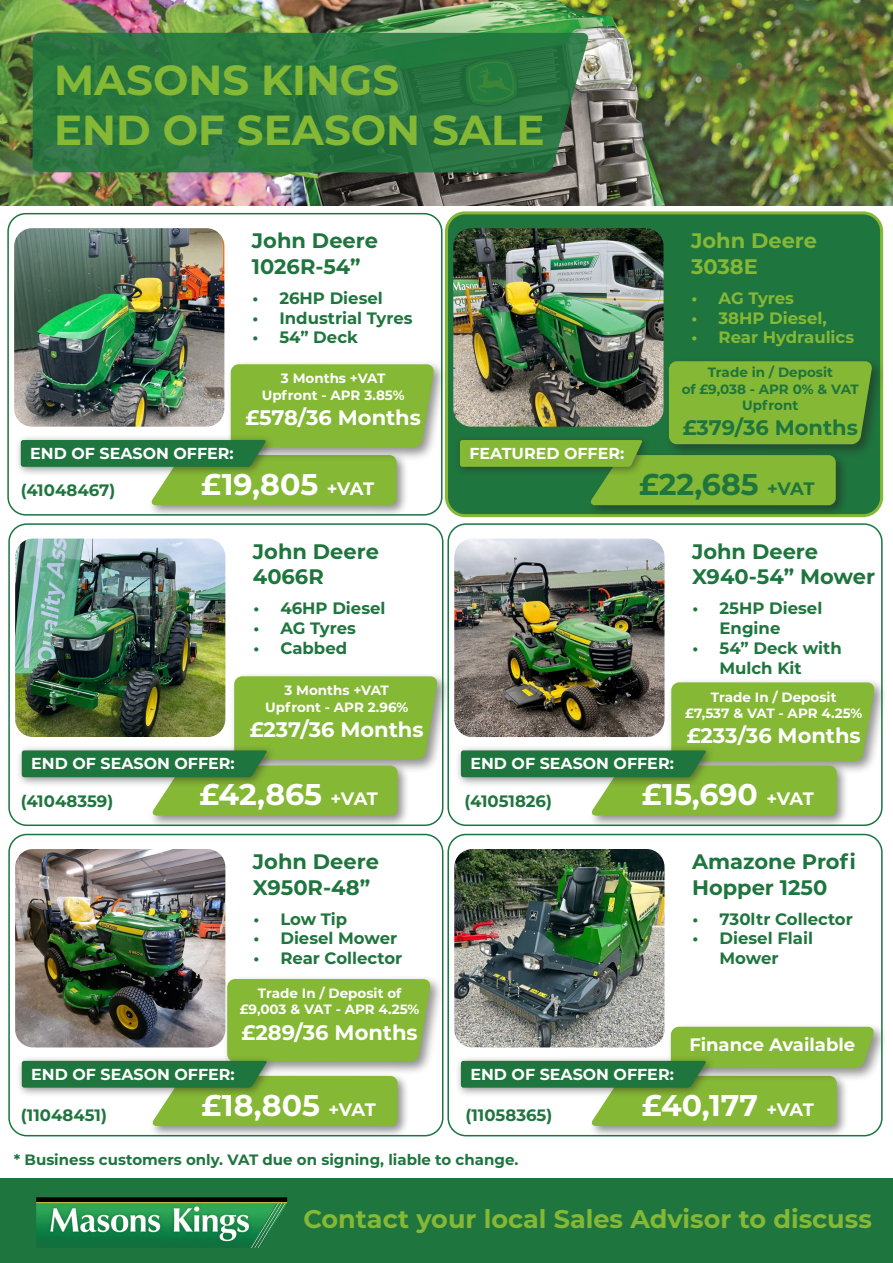
<style>
.page{position:relative;width:893px;height:1263px;background:#fff}
.page>*{position:absolute;margin:0;border:0;box-sizing:border-box;transform-origin:0 0}
.t1{font:700 42px "Montserrat";color:#85b835}
.t2{font:700 30px "Montserrat";color:#fff}
.t3{font:700 30px "Montserrat";color:#1f753e}
.t4{font:700 25.5px "Montserrat";color:#85b835}
.t5{font:700 21px/25.2px "Montserrat";color:#1f753e}
.t6{font:700 21px "Montserrat";color:#fff}
.t7{font:700 21px/25.2px "Montserrat";color:#85b835}
.t8{font:700 18px "Montserrat";color:#fff}
.t9{font:700 16.5px/19.8px "Montserrat";color:#1f753e}
.t10{font:700 16.5px "Montserrat";color:#85b835}
.t11{font:700 15.9px "Montserrat";color:#fff}
.t12{font:700 15px "Montserrat";color:#1f753e}
.t13{font:700 13.5px "Montserrat";color:#fff}
.t14{font:700 13.5px/16.2px "Montserrat";color:#1f753e;text-align:center}
.s1{font-size:18px}
</style>
<div class="page">
<div style="left:446px;top:213px;width:436px;height:303px;background:#1f753e;border-radius:19px"></div>
<div style="left:445px;top:211px;width:438px;height:306px;border:3px solid #85b835;border-radius:19px"></div>
<div style="left:223px;top:974px;width:221px;height:102px;background:#231f20;opacity:.5"></div>
<div style="left:667px;top:678px;width:221px;height:97px;background:#231f20;opacity:.5"></div>
<div style="left:230px;top:672px;width:221px;height:101px;background:#231f20;opacity:.5"></div>
<div style="left:664px;top:357px;width:221px;height:101px;background:#231f20;opacity:.5"></div>
<img style="left:14px;top:228px;width:210px;height:195px">
<div style="left:0;top:1178px;width:893px;height:85px;background:#1f753e"></div>
<img style="left:0;top:0;width:893px;height:205px">
<svg style="left:33px;top:33px;width:556px;height:139px;background:#2c7642"></svg>
<img style="left:36px;top:1197px;width:251px;height:51px">
<div style="left:148px;top:451px;width:261px;height:66px;background:#231f20;opacity:.5"></div>
<div style="left:226px;top:360px;width:221px;height:101px;background:#231f20;opacity:.5"></div>
<div style="left:14px;top:434px;width:261px;height:43px;background:#231f20;opacity:.5"></div>
<svg style="left:21px;top:364px;width:413px;height:141px;background:#87ac67"></svg>
<div style="left:7px;top:213px;width:435px;height:303px;border:2px solid #197542;border-radius:18px"></div>
<img style="left:453px;top:228px;width:210px;height:195px">
<div style="left:587px;top:451px;width:261px;height:66px;background:#231f20;opacity:.5"></div>
<div style="left:454px;top:434px;width:198px;height:43px;background:#1f713c"></div>
<svg style="left:460px;top:361px;width:412px;height:144px"></svg>
<img style="left:15px;top:539px;width:210px;height:194px">
<div style="left:149px;top:761px;width:261px;height:67px;background:#231f20;opacity:.5"></div>
<div style="left:15px;top:744px;width:261px;height:43px;background:#231f20;opacity:.5"></div>
<svg style="left:22px;top:676px;width:416px;height:140px"></svg>
<div style="left:8px;top:523px;width:435px;height:303px;border:2px solid #197542;border-radius:18px"></div>
<img style="left:454px;top:539px;width:210px;height:194px">
<div style="left:588px;top:761px;width:261px;height:67px;background:#231f20;opacity:.5"></div>
<div style="left:455px;top:744px;width:260px;height:43px;background:#231f20;opacity:.5"></div>
<svg style="left:461px;top:682px;width:414px;height:134px"></svg>
<div style="left:447px;top:523px;width:436px;height:303px;border:2px solid #197542;border-radius:18px"></div>
<img style="left:15px;top:849px;width:210px;height:195px">
<div style="left:149px;top:1072px;width:261px;height:66px;background:#231f20;opacity:.5"></div>
<div style="left:15px;top:1055px;width:261px;height:43px;background:#231f20;opacity:.5"></div>
<svg style="left:22px;top:979px;width:409px;height:147px;background:#87a765"></svg>
<div style="left:8px;top:834px;width:435px;height:302px;border:2px solid #197542;border-radius:18px"></div>
<img style="left:454px;top:849px;width:210px;height:195px">
<div style="left:588px;top:1072px;width:261px;height:66px;background:#231f20;opacity:.5"></div>
<div style="left:666px;top:1022px;width:221px;height:60px;background:#231f20;opacity:.5"></div>
<div style="left:455px;top:1055px;width:260px;height:43px;background:#231f20;opacity:.5"></div>
<svg style="left:461px;top:1027px;width:414px;height:99px"></svg>
<div style="left:447px;top:834px;width:436px;height:302px;border:2px solid #197542;border-radius:18px"></div>
<p class="t1" style="left:54px;top:49px;width:347px">MASONS KINGS</p>
<p class="t1" style="left:54px;top:100px;width:492px">END OF SEASON SALE</p>
<p class="t5" style="left:252px;top:227px;width:128px">John Deere</p>
<p class="t5" style="left:252px;top:253px;width:110px">1026R-54”</p>
<p class="t9" style="left:252px;top:287px;width:132px">• 26HP Diesel</p>
<p class="t9" style="left:252px;top:307px;width:162px">• Industrial Tyres</p>
<p class="t9" style="left:252px;top:327px;width:107px">• 54” Deck</p>
<p class="t11" style="left:30px;top:442px;width:205px">END OF SEASON OFFER:</p>
<p class="t13" style="left:281px;top:369px;width:106px">3 Months +VAT</p>
<p class="t13" style="left:262px;top:385px;width:144px">Upfront - APR 3.85%</p>
<p class="t6" style="left:245px;top:402px;width:177px">£578/36 Months</p>
<p class="t9" style="left:21px;top:479px;width:96px">(41048467)</p>
<p class="t2" style="left:201px;top:463px;width:174px">£19,805 <span class="s1">+VAT</span></p>
<p class="t5" style="left:253px;top:538px;width:128px">John Deere<br>4066R</p>
<p class="t9" style="left:253px;top:598px;width:134px">• 46HP Diesel</p>
<p class="t9" style="left:253px;top:617px;width:104px">• AG Tyres</p>
<p class="t9" style="left:253px;top:637px;width:95px">• Cabbed</p>
<p class="t13" style="left:284px;top:681px;width:106px">3 Months +VAT</p>
<p class="t13" style="left:265px;top:697px;width:145px">Upfront - APR 2.96%</p>
<p class="t6" style="left:250px;top:714px;width:175px">£237/36 Months</p>
<p class="t11" style="left:469px;top:442px;width:156px">FEATURED OFFER:</p>
<p class="t7" style="left:691px;top:227px;width:128px">John Deere<br>3038E</p>
<p class="t10" style="left:691px;top:286px;width:104px">• AG Tyres</p>
<p class="t10" style="left:691px;top:306px;width:137px">• 38HP Diesel,</p>
<p class="t10" style="left:691px;top:326px;width:164px">• Rear Hydraulics</p>
<p class="t14" style="left:708px;top:364px;width:127px">Trade in / Deposit</p>
<p class="t14" style="left:682px;top:380px;width:179px">of £9,038 - APR 0% &amp; VAT<br>Upfront</p>
<p class="t5" style="left:683px;top:414px;width:177px">£379/36 Months</p>
<p class="t3" style="left:639px;top:463px;width:177px">£22,685 <span class="s1">+VAT</span></p>
<p class="t5" style="left:692px;top:538px;width:185px">John Deere<br>X940-54” Mower</p>
<p class="t9" style="left:719px;top:598px;width:104px;text-indent:-27px">• 25HP Diesel<br>Engine</p>
<p class="t9" style="left:719px;top:637px;width:124px;text-indent:-27px">• 54” Deck with<br>Mulch Kit</p>
<p class="t13" style="left:711px;top:687px;width:127px">Trade In / Deposit</p>
<p class="t13" style="left:685px;top:703px;width:179px">£7,537 &amp; VAT - APR 4.25%</p>
<p class="t6" style="left:687px;top:720px;width:176px">£233/36 Months</p>
<p class="t11" style="left:31px;top:752px;width:205px">END OF SEASON OFFER:</p>
<p class="t11" style="left:470px;top:752px;width:205px">END OF SEASON OFFER:</p>
<p class="t2" style="left:199px;top:773px;width:180px">£42,865 <span class="s1">+VAT</span></p>
<p class="t9" style="left:21px;top:790px;width:94px">(41048359)</p>
<p class="t9" style="left:465px;top:790px;width:89px">(41051826)</p>
<p class="t5" style="left:253px;top:848px;width:128px">John Deere<br>X950R-48”</p>
<p class="t9" style="left:253px;top:908px;width:95px">• Low Tip</p>
<p class="t9" style="left:253px;top:928px;width:145px">• Diesel Mower</p>
<p class="t9" style="left:253px;top:948px;width:150px">• Rear Collector</p>
<p class="t13" style="left:258px;top:984px;width:145px">Trade In / Deposit of</p>
<p class="t13" style="left:240px;top:1000px;width:181px">£9,003 &amp; VAT - APR 4.25%</p>
<p class="t6" style="left:242px;top:1017px;width:178px">£289/36 Months</p>
<p class="t2" style="left:642px;top:773px;width:173px">£15,690 <span class="s1">+VAT</span></p>
<p class="t5" style="left:692px;top:848px;width:165px">Amazone Profi<br>Hopper 1250</p>
<p class="t9" style="left:692px;top:908px;width:162px">• 730ltr Collector</p>
<p class="t9" style="left:692px;top:928px;width:122px;text-align:center">• Diesel Flail<br>Mower</p>
<p class="t8" style="left:689px;top:1032px;width:167px">Finance Available</p>
<p class="t11" style="left:31px;top:1063px;width:205px">END OF SEASON OFFER:</p>
<p class="t11" style="left:470px;top:1063px;width:205px">END OF SEASON OFFER:</p>
<p class="t2" style="left:201px;top:1083px;width:176px">£18,805 <span class="s1">+VAT</span></p>
<p class="t9" style="left:21px;top:1104px;width:88px">(11048451)</p>
<p class="t9" style="left:465px;top:1104px;width:88px">(11058365)</p>
<p class="t12" style="left:14px;top:1149px;width:506px">* Business customers only. VAT due on signing, liable to change.</p>
<p class="t2" style="left:642px;top:1083px;width:174px">£40,177 <span class="s1">+VAT</span></p>
<p class="t4" style="left:303px;top:1201px;width:570px">Contact your local Sales Advisor to discuss</p>
</div>
